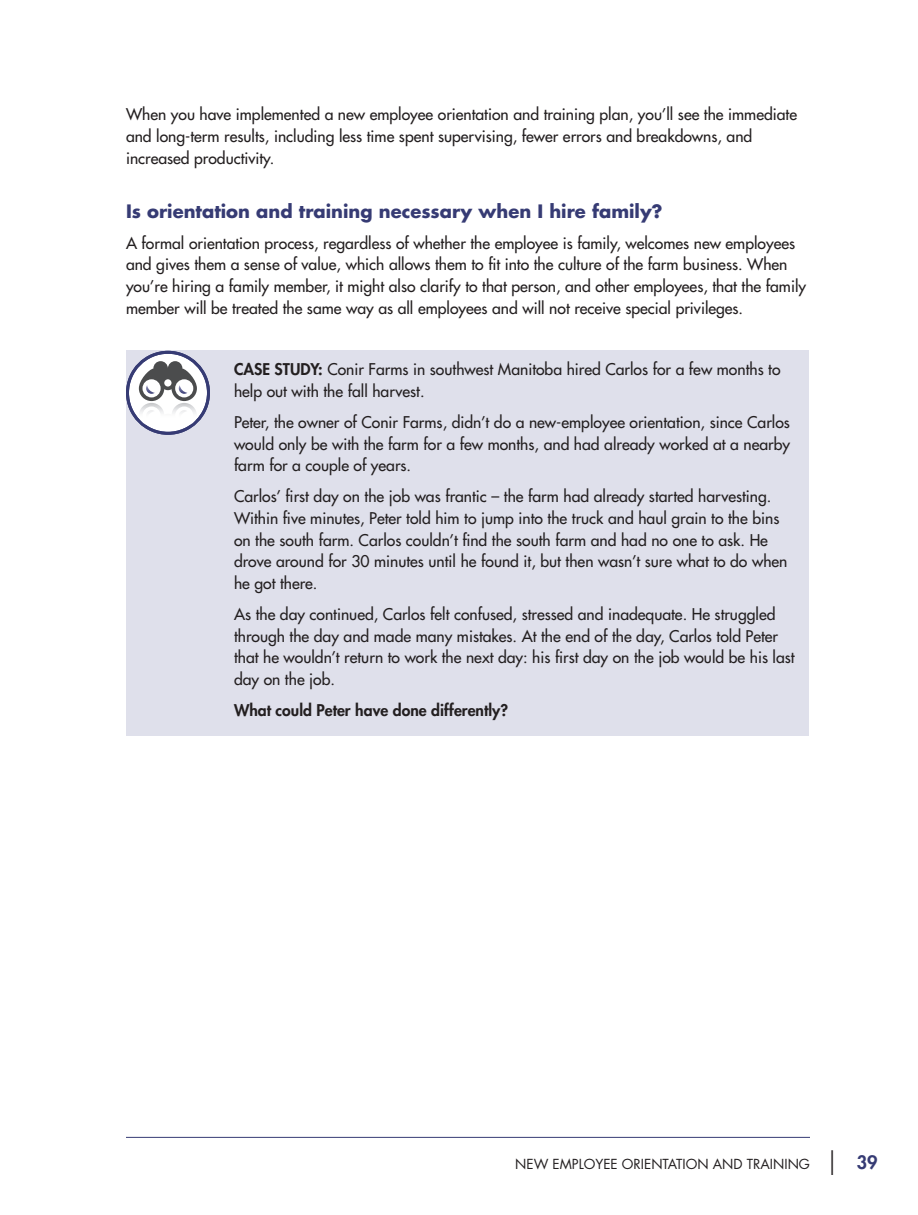
<style>
.page{position:relative;width:918px;height:1215px;background:#fff}
.page>*{position:absolute;margin:0;border:0;box-sizing:border-box;transform-origin:0 0}
.Sub1{font:700 18px "Futura";color:#363b74}
.t1{font:800 18px "Futura";color:#363b74}
.text{font:15.75px/21.8px "Futura";color:#231f20}
.text-2{font:800 15.75px "Futura";color:#231f20}
.t2{font:13.5px "Futura";color:#231f20}
.s1{font-weight:800}
.s2{font-weight:300;font-size:30px;color:#231f20}
</style>
<div class="page">
<hr style="left:126px;top:1137px;width:684px;height:1px;background:#363b74">
<div style="left:126px;top:351px;width:682px;height:385px;background:#dfe0eb"></div>
<svg style="left:128px;top:352px;width:80px;height:81px"></svg>
<svg style="left:139px;top:361px;width:58px;height:64px;background:#c1c1c3"></svg>
<div style="left:126px;top:351px;width:84px;height:84px;border:3px solid #363b74;border-radius:50%"></div>
<p class="text" style="left:126px;top:104px;width:673px">When you have implemented a new employee orientation and training plan, you’ll see the immediate and long-term results, including less time spent supervising, fewer errors and breakdowns, and increased productivity.</p>
<p class="Sub1" style="left:126px;top:199px;width:538px">Is orientation and training necessary when I hire family?</p>
<p class="text" style="left:126px;top:232px;width:682px">A formal orientation process, regardless of whether the employee is family, welcomes new employees and gives them a sense of value, which allows them to fit into the culture of the farm business. When you’re hiring a family member, it might also clarify to that person, and other employees, that the family member will be treated the same way as all employees and will not receive special privileges.</p>
<p class="text" style="left:234px;top:358px;width:548px"><span class="s1">CASE STUDY:</span> Conir Farms in southwest Manitoba hired Carlos for a few months to help out with the fall harvest.</p>
<p class="text" style="left:234px;top:411px;width:558px;text-align:justify">Peter, the owner of Conir Farms, didn’t do a new-employee orientation, since Carlos would only be with the farm for a few months, and had already worked at a nearby farm for a couple of years.</p>
<p class="text" style="left:234px;top:485px;width:555px">Carlos’ first day on the job was frantic – the farm had already started harvesting.<br>Within five minutes, Peter told him to jump into the truck and haul grain to the bins on the south farm. Carlos couldn’t find the south farm and had no one to ask. He drove around for 30 minutes until he found it, but then wasn’t sure what to do when he got there.</p>
<p class="text" style="left:234px;top:603px;width:562px">As the day continued, Carlos felt confused, stressed and inadequate. He struggled through the day and made many mistakes. At the end of the day, Carlos told Peter that he wouldn’t return to work the next day: his first day on the job would be his last day on the job.</p>
<p class="text-2" style="left:234px;top:699px;width:276px">What could Peter have done differently?</p>
<p class="t2" style="left:515px;top:1155px;width:296px">NEW EMPLOYEE ORIENTATION AND TRAINING</p>
<p class="t1" style="left:827px;top:1150px;width:52px"><span class="s2">|</span> 39</p>
</div>
